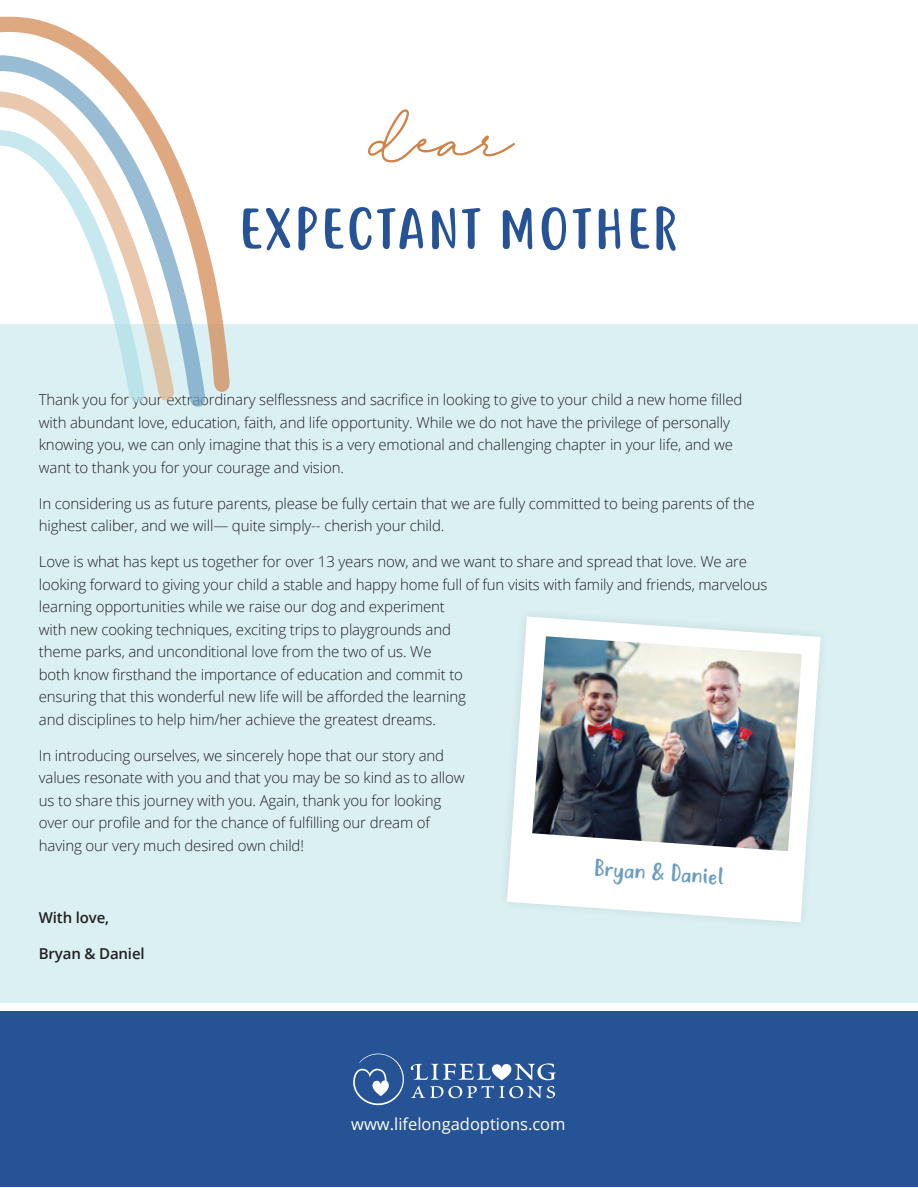
<style>
.page{position:relative;width:918px;height:1188px;background:#fff}
.page>*{position:absolute;margin:0;border:0;box-sizing:border-box;transform-origin:0 0}
.t1{font:133.2px "Last Factory";color:#d08248}
.t2{font:55.05px "Justtellmewhat";letter-spacing:.05em;color:#265396}
.t3{font:22.5px "Justtellmewhat";color:#6a9ec0}
.t4{font:16.5px "Open Sans";color:#fff}
.t5{font:300 15px/22.5px "Open Sans";letter-spacing:-.01em;color:#231f20}
.t6{font:600 15px "Open Sans";letter-spacing:-.01em;color:#231f20}
</style>
<div class="page">
<div style="left:0;top:324px;width:918px;height:679px;background:#daf0f3"></div>
<div style="left:0;top:1011px;width:918px;height:176px;background:#265396"></div>
<svg style="left:411px;top:1086px;width:144px;height:12px"></svg>
<svg style="left:353px;top:1054px;width:51px;height:51px"></svg>
<svg style="left:411px;top:1063px;width:145px;height:17px"></svg>
<svg style="left:0;top:17px;width:230px;height:375px"></svg>
<svg style="left:0;top:55px;width:205px;height:352px"></svg>
<svg style="left:0;top:91px;width:174px;height:316px"></svg>
<svg style="left:0;top:130px;width:144px;height:277px"></svg>
<svg style="left:507px;top:616px;width:314px;height:306px;fill:#fff"></svg>
<img style="left:527px;top:631px;width:280px;height:226px">
<h1 class="t1" style="left:364px;top:66px;width:142px">dear</h1>
<h2 class="t2" style="left:239px;top:197px;width:441px">EXPECTANT MOTHER</h2>
<p class="t5" style="left:39px;top:388px;width:705px">Thank you for your extraordinary selflessness and sacrifice in looking to give to your child a new home filled with abundant love, education, faith, and life opportunity. While we do not have the privilege of personally knowing you, we can only imagine that this is a very emotional and challenging chapter in your life, and we want to thank you for your courage and vision.</p>
<p class="t5" style="left:39px;top:492px;width:717px">In considering us as future parents, please be fully certain that we are fully committed to being parents of the highest caliber, and we will— quite simply-- cherish your child.</p>
<p class="t5" style="left:39px;top:550px;width:730px">Love is what has kept us together for over 13 years now, and we want to share and spread that love. We are looking forward to giving your child a stable and happy home full of fun visits with family and friends, marvelous learning opportunities while we raise our dog and experiment<br>with new cooking techniques, exciting trips to playgrounds and<br>theme parks, and unconditional love from the two of us. We<br>both know firsthand the importance of education and commit to<br>ensuring that this wonderful new life will be afforded the learning<br>and disciplines to help him/her achieve the greatest dreams.</p>
<p class="t5" style="left:39px;top:744px;width:427px">In introducing ourselves, we sincerely hope that our story and values resonate with you and that you may be so kind as to allow us to share this journey with you. Again, thank you for looking over our profile and for the chance of fulfilling our dream of having our very much desired own child!</p>
<p class="t6" style="left:39px;top:907px;width:72px">With love,</p>
<p class="t6" style="left:39px;top:943px;width:107px">Bryan &amp; Daniel</p>
<h3 class="t3" style="left:595px;top:854px;width:132px;rotate:4deg">Bryan &amp; Daniel</h3>
<p class="t4" style="left:351px;top:1113px;width:216px">www.lifelongadoptions.com</p>
</div>
